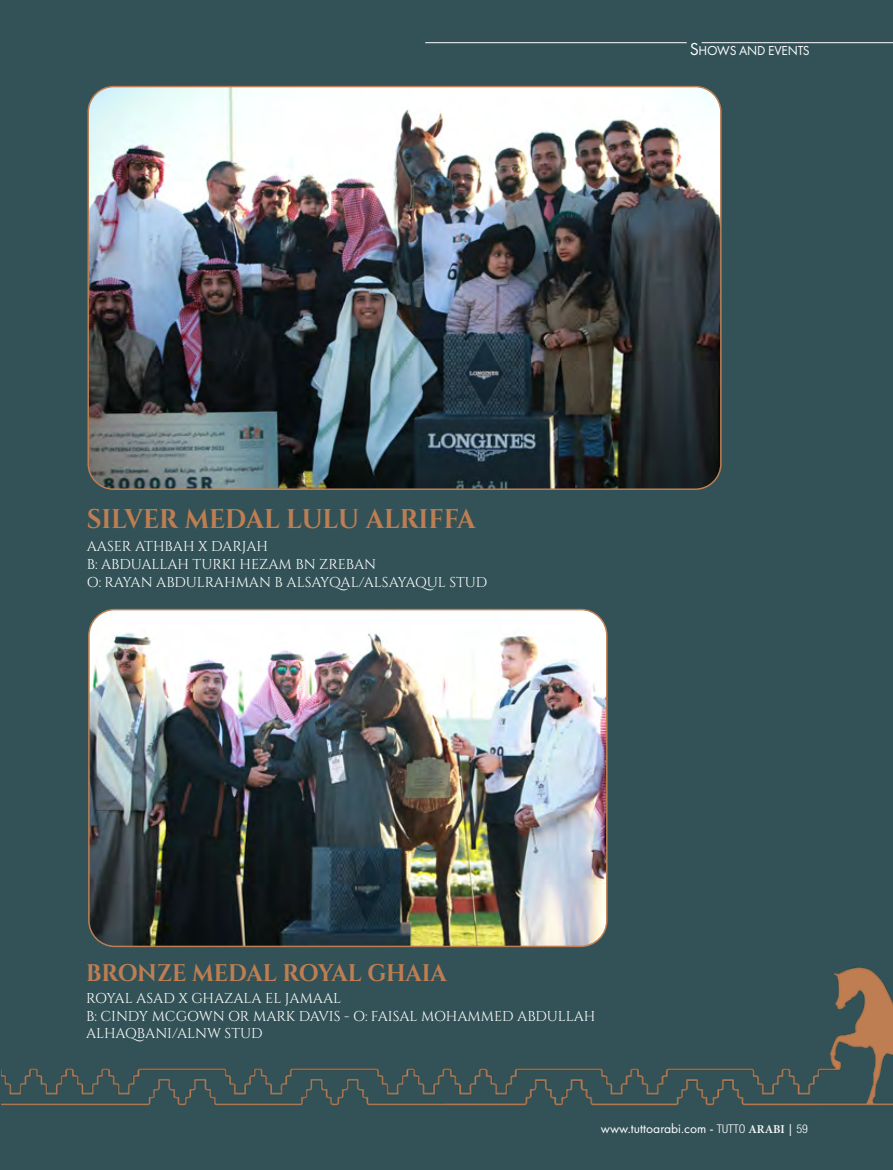
<style>
.page{position:relative;width:893px;height:1170px;background:#fff}
.page>*{position:absolute;margin:0;border:0;box-sizing:border-box;transform-origin:0 0}
.t1{font:700 27px "Cinzel";letter-spacing:-.005em;color:#be7e52;scale:.95 1}
.t2{font:700 24px "Cinzel";letter-spacing:-.005em;color:#be7e52;scale:.95 1}
.t3{font:14.25px/18px "Cinzel";color:#fff}
.t4{font:13.5px "Futura PT";color:#fff}
.s1{font-size:18px}
.s2{font-family:"Helvetica Neue LT Std";font-weight:300;font-stretch:condensed;font-size:12px}
.s3{font-family:"Minion Pro";font-weight:600;font-size:12px}
.s4{font-size:12px}
</style>
<div class="page">
<div style="left:0;top:0;width:893px;height:1169px;background:#335257"></div>
<hr style="left:702px;top:42px;width:191px;height:1px;background:#fff">
<hr style="left:425px;top:42px;width:262px;height:1px;background:#fff">
<img style="left:1px;top:946px;width:892px;height:160px">
<img style="left:91px;top:611px;width:514px;height:334px">
<div style="left:88px;top:608px;width:520px;height:339px;border:2px solid #be7e52;border-radius:26px"></div>
<img style="left:90px;top:89px;width:629px;height:398px">
<div style="left:87px;top:86px;width:635px;height:404px;border:2px solid #be7e52;border-radius:26px"></div>
<p class="t4" style="left:690px;top:43px;width:121px"><span class="s1">S</span>HOWS AND EVENTS</p>
<h1 class="t1" style="left:87px;top:502px;width:411px">SILVER MEDAL LULU ALRIFFA</h1>
<p class="t3" style="left:87px;top:536px;width:402px">AASER ATHBAH X DARJAH<br>B: ABDUALLAH TURKI HEZAM BN ZREBAN<br>O: RAYAN ABDULRAHMAN B ALSAYQAL/ALSAYAQUL STUD</p>
<h2 class="t2" style="left:86px;top:958px;width:381px">BRONZE MEDAL ROYAL GHAIA</h2>
<p class="t3" style="left:86px;top:989px;width:511px;line-height:17.1px">ROYAL ASAD X GHAZALA EL JAMAAL<br>B: CINDY MCGOWN OR MARK DAVIS - O: FAISAL MOHAMMED ABDULLAH<br>ALHAQBANI/ALNW STUD</p>
<p class="t4" style="left:601px;top:1119px;width:209px">www.tuttoarabi.com - <span class="s2">TUTTO</span> <span class="s3">ARABI</span> <span class="s4">|</span> <span class="s2">59</span></p>
</div>
